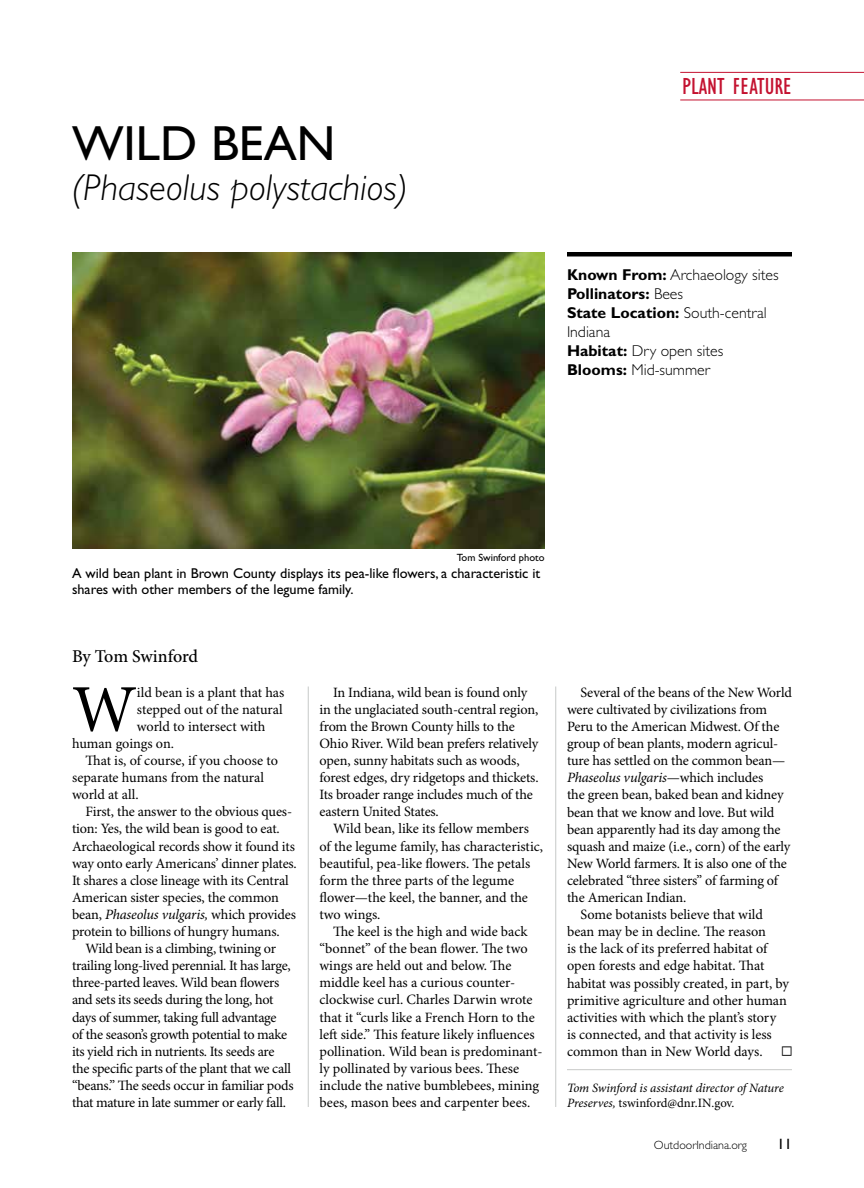
<style>
.page{position:relative;width:864px;height:1188px;background:#fff}
.page>*{position:absolute;margin:0;border:0;box-sizing:border-box;transform-origin:0 0}
.t1{font:66.9px "Minion Pro";color:#000}
.t2{font:49.5px "Gill Sans Std";color:#000}
.t3{font:italic 300 37.5px "Gill Sans Std";color:#000}
.t4{font:condensed 24px "Gill Sans Std";color:#c41230}
.t5{font:500 18px "Minion Pro";letter-spacing:-.01em;color:#000}
.t6{font:300 15.75px/18.9px "Gill Sans Std";color:#000}
.t7{font:15px "Gill Sans Std";color:#000}
.t8{font:14.25px/17.1px "Minion Pro";letter-spacing:-.01em;color:#000}
.t9{font:14.25px/16.5px "Gill Sans Std";color:#000}
.t10{font:italic 14.25px "Minion Pro";letter-spacing:-.015em;color:#000}
.t11{font:italic 12.75px/15px "Minion Pro";letter-spacing:-.01em;color:#000}
.t12{font:300 12px "Gill Sans Std";color:#000}
.t13{font:10.5px "Gill Sans Std";color:#000}
.s1{font-weight:700}
.s2{font-style:italic}
.s3{font-style:normal}
</style>
<div class="page">
<hr style="left:680px;top:100px;width:184px;height:1px;background:#c41230">
<hr style="left:680px;top:72px;width:184px;height:1px;background:#c41230">
<hr style="left:555px;top:687px;width:1px;height:420px;background:#c7c9c8">
<hr style="left:567px;top:252px;width:225px;height:4px;background:#000">
<hr style="left:567px;top:1069px;width:225px;height:1px;background:#c7c9c8">
<hr style="left:308px;top:687px;width:1px;height:420px;background:#c7c9c8">
<img style="left:72px;top:252px;width:472px;height:297px">
<h2 class="t2" style="left:72px;top:115px;width:265px">WILD BEAN</h2>
<h3 class="t3" style="left:72px;top:167px;width:338px">(Phaseolus polystachios)</h3>
<h3 class="t4" style="left:682px;top:74px;width:111px">PLANT FEATURE</h3>
<p class="t6" style="left:567px;top:266px;width:213px"><span class="s1">Known From:</span> Archaeology sites<br><span class="s1">Pollinators:</span> Bees<br><span class="s1">State Location:</span> South-central<br>Indiana<br><span class="s1">Habitat:</span> Dry open sites<br><span class="s1">Blooms:</span> Mid-summer</p>
<p class="t13" style="left:457px;top:551px;width:89px">Tom Swinford photo</p>
<p class="t9" style="left:72px;top:565px;width:470px">A wild bean plant in Brown County displays its pea-like flowers, a characteristic it shares with other members of the legume family.</p>
<p class="t5" style="left:72px;top:646px;width:128px">By Tom Swinford</p>
<h1 class="t1" style="left:72px;top:669px;width:66px">W</h1>
<p class="t8" style="left:137px;top:684px;width:149px">ild bean is a plant that has</p>
<p class="t8" style="left:137px;top:701px;width:147px">stepped out of the natural</p>
<p class="t8" style="left:137px;top:718px;width:130px">world to intersect with</p>
<p class="t8" style="left:72px;top:735px;width:104px">human goings on.</p>
<p class="t8" style="left:85px;top:752px;width:194px">That is, of course, if you choose to</p>
<p class="t8" style="left:72px;top:770px;width:194px">separate humans from the natural</p>
<p class="t8" style="left:72px;top:787px;width:68px">world at all.</p>
<p class="t8" style="left:85px;top:804px;width:208px">First, the answer to the obvious ques-</p>
<p class="t8" style="left:72px;top:821px;width:209px">tion: Yes, the wild bean is good to eat.</p>
<p class="t8" style="left:72px;top:838px;width:224px">Archaeological records show it found its</p>
<p class="t8" style="left:72px;top:855px;width:226px">way onto early Americans’ dinner plates.</p>
<p class="t8" style="left:72px;top:872px;width:218px">It shares a close lineage with its Central</p>
<p class="t8" style="left:72px;top:889px;width:208px">American sister species, the common</p>
<p class="t8" style="left:72px;top:906px;width:226px">bean, <span class="s2">Phaseolus vulgaris,</span> which provides</p>
<p class="t8" style="left:72px;top:923px;width:209px">protein to billions of hungry humans.</p>
<p class="t8" style="left:85px;top:941px;width:192px">Wild bean is a climbing, twining or</p>
<p class="t8" style="left:72px;top:958px;width:220px">trailing long-lived perennial. It has large,</p>
<p class="t8" style="left:72px;top:975px;width:209px">three-parted leaves. Wild bean flowers</p>
<p class="t8" style="left:72px;top:992px;width:203px">and sets its seeds during the long, hot</p>
<p class="t8" style="left:72px;top:1009px;width:206px">days of summer, taking full advantage</p>
<p class="t8" style="left:72px;top:1026px;width:217px">of the season’s growth potential to make</p>
<p class="t8" style="left:72px;top:1043px;width:204px">its yield rich in nutrients. Its seeds are</p>
<p class="t8" style="left:72px;top:1060px;width:221px">the specific parts of the plant that we call</p>
<p class="t8" style="left:72px;top:1077px;width:223px">“beans.” The seeds occur in familiar pods</p>
<p class="t8" style="left:72px;top:1094px;width:215px">that mature in late summer or early fall.</p>
<p class="t8" style="left:320px;top:684px;width:221px;text-indent:13px">In Indiana, wild bean is found only in the unglaciated south-central region, from the Brown County hills to the Ohio River. Wild bean prefers relatively open, sunny habitats such as woods, forest edges, dry ridgetops and thickets.<br>Its broader range includes much of the eastern United States.</p>
<p class="t8" style="left:320px;top:821px;width:225px;text-indent:13px">Wild bean, like its fellow members of the legume family, has characteristic, beautiful, pea-like flowers. The petals form the three parts of the legume flower—the keel, the banner, and the two wings.</p>
<p class="t8" style="left:320px;top:923px;width:225px;text-indent:13px">The keel is the high and wide back “bonnet” of the bean flower. The two wings are held out and below. The middle keel has a curious counter&shy;clockwise curl. Charles Darwin wrote that it “curls like a French Horn to the left side.” This feature likely influences pollination. Wild bean is predominant&shy;ly pollinated by various bees. These include the native bumblebees, mining bees, mason bees and carpenter bees.</p>
<p class="t8" style="left:581px;top:684px;width:213px">Several of the beans of the New World</p>
<p class="t8" style="left:567px;top:701px;width:202px">were cultivated by civilizations from</p>
<p class="t8" style="left:567px;top:719px;width:214px">Peru to the American Midwest. Of the</p>
<p class="t8" style="left:567px;top:736px;width:213px">group of bean plants, modern agricul-</p>
<p class="t8" style="left:567px;top:753px;width:220px">ture has settled on the common bean—</p>
<p class="t10" style="left:567px;top:769px;width:198px">Phaseolus vulgaris<span class="s3">—which includes</span></p>
<p class="t8" style="left:567px;top:787px;width:218px">the green bean, baked bean and kidney</p>
<p class="t8" style="left:567px;top:804px;width:209px">bean that we know and love. But wild</p>
<p class="t8" style="left:567px;top:821px;width:215px">bean apparently had its day among the</p>
<p class="t8" style="left:567px;top:838px;width:225px">squash and maize (i.e., corn) of the early</p>
<p class="t8" style="left:567px;top:855px;width:221px">New World farmers. It is also one of the</p>
<p class="t8" style="left:567px;top:872px;width:213px">celebrated “three sisters” of farming of</p>
<p class="t8" style="left:567px;top:890px;width:121px">the American Indian.</p>
<p class="t8" style="left:581px;top:907px;width:184px">Some botanists believe that wild</p>
<p class="t8" style="left:567px;top:924px;width:200px">bean may be in decline. The reason</p>
<p class="t8" style="left:567px;top:941px;width:202px">is the lack of its preferred habitat of</p>
<p class="t8" style="left:567px;top:958px;width:199px">open forests and edge habitat. That</p>
<p class="t8" style="left:567px;top:975px;width:224px">habitat was possibly created, in part, by</p>
<p class="t8" style="left:567px;top:992px;width:221px">primitive agriculture and other human</p>
<p class="t8" style="left:567px;top:1009px;width:211px">activities with which the plant’s story</p>
<p class="t8" style="left:567px;top:1026px;width:206px">is connected, and that activity is less</p>
<p class="t8" style="left:567px;top:1043px;width:197px">common than in New World days.</p>
<p class="t11" style="left:567px;top:1081px;width:218px">Tom Swinford is assistant director of Nature<br>Preserves, <span class="s3">tswinford@dnr.IN.gov.</span></p>
<p class="t12" style="left:654px;top:1138px;width:95px">OutdoorIndiana.org</p>
<p class="t7" style="left:777px;top:1135px;width:16px">11</p>
</div>
